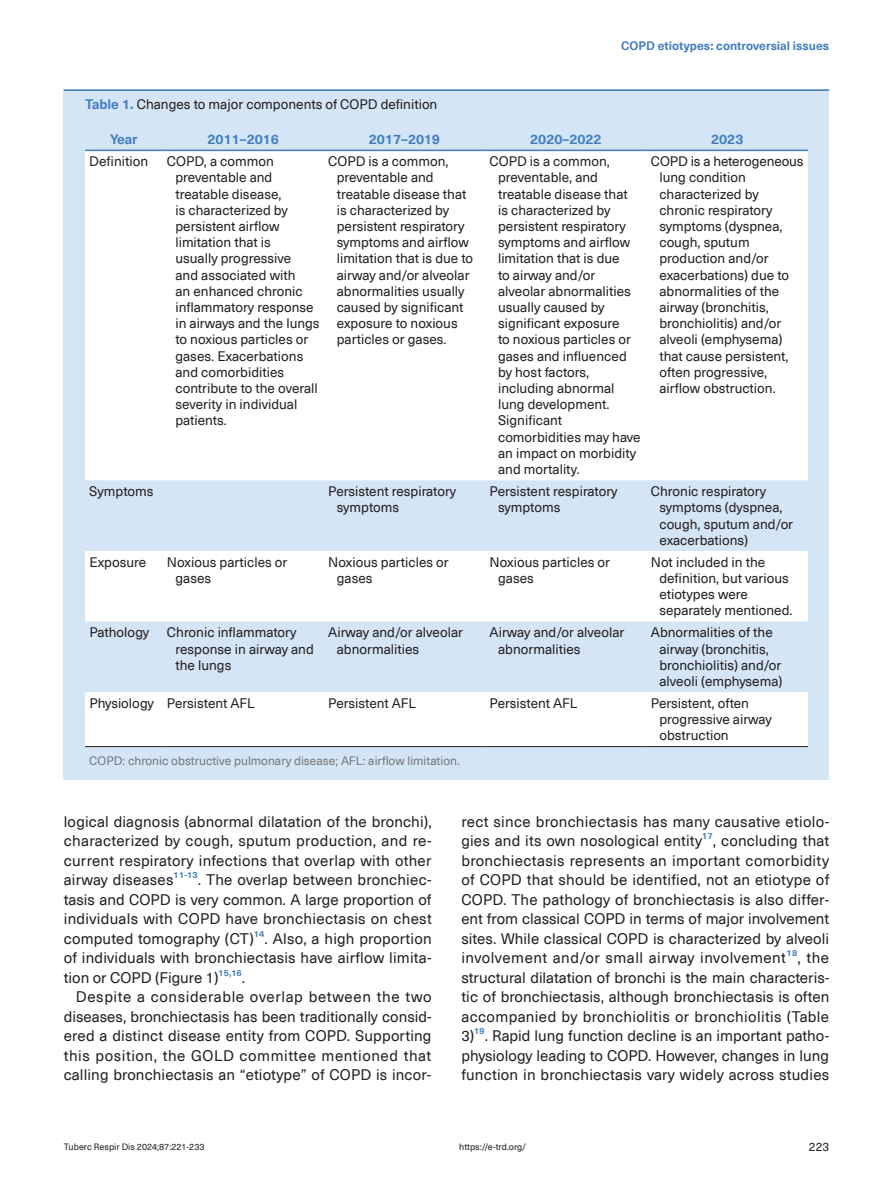
<style>
.page{position:relative;width:893px;height:1191px;background:#fff}
.page>*{position:absolute;margin:0;border:0;box-sizing:border-box;transform-origin:0 0}
.t1{font:15px/19.5px "Neue Haas Unica Pro";letter-spacing:.015em;color:#231f20;text-align:justify}
.t2{font:15px "Neue Haas Unica Pro";letter-spacing:.035em;color:#231f20}
.t3{font:15px "Neue Haas Unica Pro";letter-spacing:.04em;color:#231f20}
.t4{font:13.5px/16.2px "Neue Haas Unica Pro";color:#231f20}
.t5{font:700 13.5px "Neue Haas Unica Pro";color:#437ec1}
.t6{font:12px "Neue Haas Unica Pro";color:#76787b}
.t7{font:700 12px "Neue Haas Unica Pro";color:#437ec1}
.t8{font:12px "Neue Haas Unica Pro";color:#231f20}
.t9{font:9px "Neue Haas Unica Pro";color:#231f20}
.t10{font:700 8.7px "Neue Haas Unica Pro";letter-spacing:.01em;color:#437ec1}
.s1{font-weight:700;color:#437ec1}
</style>
<div class="page">
<div style="left:64px;top:89px;width:765px;height:691px;background:#d4e5f5"></div>
<hr style="left:64px;top:89px;width:765px;height:2px;background:#437ec1">
<svg style="left:85px;top:151px;width:723px;height:595px;fill:#fff"></svg>
<hr style="left:85px;top:150px;width:78px;height:1px;background:#437ec1">
<hr style="left:163px;top:150px;width:161px;height:1px;background:#437ec1">
<hr style="left:324px;top:150px;width:161px;height:1px;background:#437ec1">
<hr style="left:485px;top:150px;width:162px;height:1px;background:#437ec1">
<hr style="left:647px;top:150px;width:161px;height:1px;background:#437ec1">
<hr style="left:85px;top:746px;width:78px;height:1px;background:#231f20">
<hr style="left:163px;top:746px;width:161px;height:1px;background:#231f20">
<hr style="left:324px;top:746px;width:161px;height:1px;background:#231f20">
<hr style="left:485px;top:746px;width:162px;height:1px;background:#231f20">
<hr style="left:647px;top:746px;width:161px;height:1px;background:#231f20">
<p class="t7" style="left:621px;top:38px;width:210px">COPD etiotypes: controversial issues</p>
<p class="t4" style="left:85px;top:97px;width:354px"><span class="s1">Table 1.</span> Changes to major components of COPD definition</p>
<p class="t5" style="left:110px;top:131px;width:29px">Year</p>
<p class="t5" style="left:208px;top:131px;width:73px">2011–2016</p>
<p class="t5" style="left:369px;top:131px;width:73px">2017–2019</p>
<p class="t5" style="left:530px;top:131px;width:73px">2020–2022</p>
<p class="t5" style="left:711px;top:131px;width:34px">2023</p>
<p class="t4" style="left:89px;top:153px;width:60px">Definition</p>
<p class="t4" style="left:175px;top:153px;width:146px;text-indent:-9px">COPD, a common preventable and treatable disease,<br>is characterized by persistent airflow limitation that is<br>usually progressive<br>and associated with<br>an enhanced chronic inflammatory response in airways and the lungs to noxious particles or gases. Exacerbations and comorbidities contribute to the overall severity in individual patients.</p>
<p class="t4" style="left:337px;top:153px;width:138px;text-indent:-9px">COPD is a common, preventable and treatable disease that is characterized by persistent respiratory symptoms and airflow limitation that is due to airway and/or alveolar abnormalities usually caused by significant exposure to noxious particles or gases.</p>
<p class="t4" style="left:498px;top:153px;width:144px;text-indent:-9px">COPD is a common, preventable, and treatable disease that is characterized by persistent respiratory symptoms and airflow limitation that is due<br>to airway and/or alveolar abnormalities usually caused by significant exposure<br>to noxious particles or gases and influenced by host factors, including abnormal lung development.<br>Significant comorbidities may have an impact on morbidity and mortality.</p>
<p class="t4" style="left:659px;top:153px;width:146px;text-indent:-9px">COPD is a heterogeneous lung condition characterized by chronic respiratory symptoms (dyspnea, cough, sputum production and/or exacerbations) due to abnormalities of the airway (bronchitis, bronchiolitis) and/or alveoli (emphysema) that cause persistent, often progressive, airflow obstruction.</p>
<p class="t4" style="left:89px;top:483px;width:66px">Symptoms</p>
<p class="t4" style="left:337px;top:483px;width:121px;text-indent:-9px">Persistent respiratory symptoms</p>
<p class="t4" style="left:498px;top:483px;width:121px;text-indent:-9px">Persistent respiratory symptoms</p>
<p class="t4" style="left:659px;top:483px;width:135px;text-indent:-9px">Chronic respiratory symptoms (dyspnea, cough, sputum and/or exacerbations)</p>
<p class="t4" style="left:89px;top:554px;width:58px">Exposure</p>
<p class="t4" style="left:175px;top:554px;width:114px;text-indent:-9px">Noxious particles or gases</p>
<p class="t4" style="left:337px;top:554px;width:114px;text-indent:-9px">Noxious particles or gases</p>
<p class="t4" style="left:498px;top:554px;width:114px;text-indent:-9px">Noxious particles or gases</p>
<p class="t4" style="left:659px;top:554px;width:135px;text-indent:-9px">Not included in the definition, but various etiotypes were separately mentioned.</p>
<p class="t4" style="left:89px;top:624px;width:61px">Pathology</p>
<p class="t4" style="left:175px;top:624px;width:140px;text-indent:-9px">Chronic inflammatory response in airway and the lungs</p>
<p class="t4" style="left:337px;top:624px;width:128px;text-indent:-9px">Airway and/or alveolar abnormalities</p>
<p class="t4" style="left:498px;top:624px;width:128px;text-indent:-9px">Airway and/or alveolar abnormalities</p>
<p class="t4" style="left:659px;top:624px;width:125px;text-indent:-9px">Abnormalities of the airway (bronchitis, bronchiolitis) and/or alveoli (emphysema)</p>
<p class="t4" style="left:89px;top:695px;width:167px">Physiology Persistent AFL</p>
<p class="t4" style="left:328px;top:695px;width:89px">Persistent AFL</p>
<p class="t4" style="left:490px;top:695px;width:89px">Persistent AFL</p>
<p class="t4" style="left:659px;top:695px;width:114px;text-indent:-9px">Persistent, often progressive airway obstruction</p>
<p class="t6" style="left:89px;top:754px;width:372px">COPD: chronic obstructive pulmonary disease; AFL: airflow limitation.</p>
<p class="t1" style="left:64px;top:812px;width:370px">logical diagnosis (abnormal dilatation of the bronchi), characterized by cough, sputum production, and re&shy;current respiratory infections that overlap with other airway diseases</p>
<p class="t10" style="left:174px;top:869px;width:26px">11-13</p>
<p class="t1" style="left:64px;top:870px;width:369px;text-indent:134px">. The overlap between bronchiec&shy;tasis and COPD is very common. A large proportion of individuals with COPD have bronchiectasis on chest computed tomography (CT)</p>
<p class="t10" style="left:254px;top:928px;width:12px">14</p>
<p class="t1" style="left:64px;top:929px;width:369px;text-indent:201px">. Also, a high proportion of individuals with bronchiectasis have airflow limita&shy;tion or COPD (Figure 1)</p>
<p class="t10" style="left:219px;top:967px;width:25px">15,16</p>
<p class="t1" style="left:242px;top:968px;width:5px">.</p>
<p class="t3" style="left:76px;top:988px;width:357px">Despite a considerable overlap between the two</p>
<p class="t1" style="left:64px;top:1007px;width:369px">diseases, bronchiectasis has been traditionally consid-</p>
<p class="t1" style="left:64px;top:1026px;width:369px">ered a distinct disease entity from COPD. Supporting</p>
<p class="t2" style="left:64px;top:1046px;width:369px">this position, the GOLD committee mentioned that</p>
<p class="t1" style="left:64px;top:1065px;width:369px">calling bronchiectasis an “etiotype” of COPD is incor-</p>
<p class="t1" style="left:461px;top:812px;width:369px">rect since bronchiectasis has many causative etiolo&shy;gies and its own nosological entity</p>
<p class="t10" style="left:702px;top:830px;width:12px">17</p>
<p class="t1" style="left:461px;top:831px;width:370px;text-indent:252px">, concluding that bronchiectasis represents an important comorbidity of COPD that should be identified, not an etiotype of COPD. The pathology of bronchiectasis is also differ&shy;ent from classical COPD in terms of major involvement sites. While classical COPD is characterized by alveoli involvement and/or small airway involvement</p>
<p class="t10" style="left:786px;top:947px;width:12px">18</p>
<p class="t1" style="left:461px;top:948px;width:369px;text-indent:336px">, the structural dilatation of bronchi is the main characteris&shy;tic of bronchiectasis, although bronchiectasis is often accompanied by bronchiolitis or bronchiolitis (Table 3)</p>
<p class="t10" style="left:474px;top:1025px;width:12px">19</p>
<p class="t1" style="left:461px;top:1026px;width:369px;text-indent:23px">. Rapid lung function decline is an important patho&shy;physiology leading to COPD. However, changes in lung function in bronchiectasis vary widely across studies</p>
<p class="t9" style="left:64px;top:1141px;width:142px">Tuberc Respir Dis 2024;87:221-233</p>
<p class="t9" style="left:459px;top:1141px;width:69px">https://e-trd.org/</p>
<p class="t8" style="left:809px;top:1139px;width:22px">223</p>
</div>
